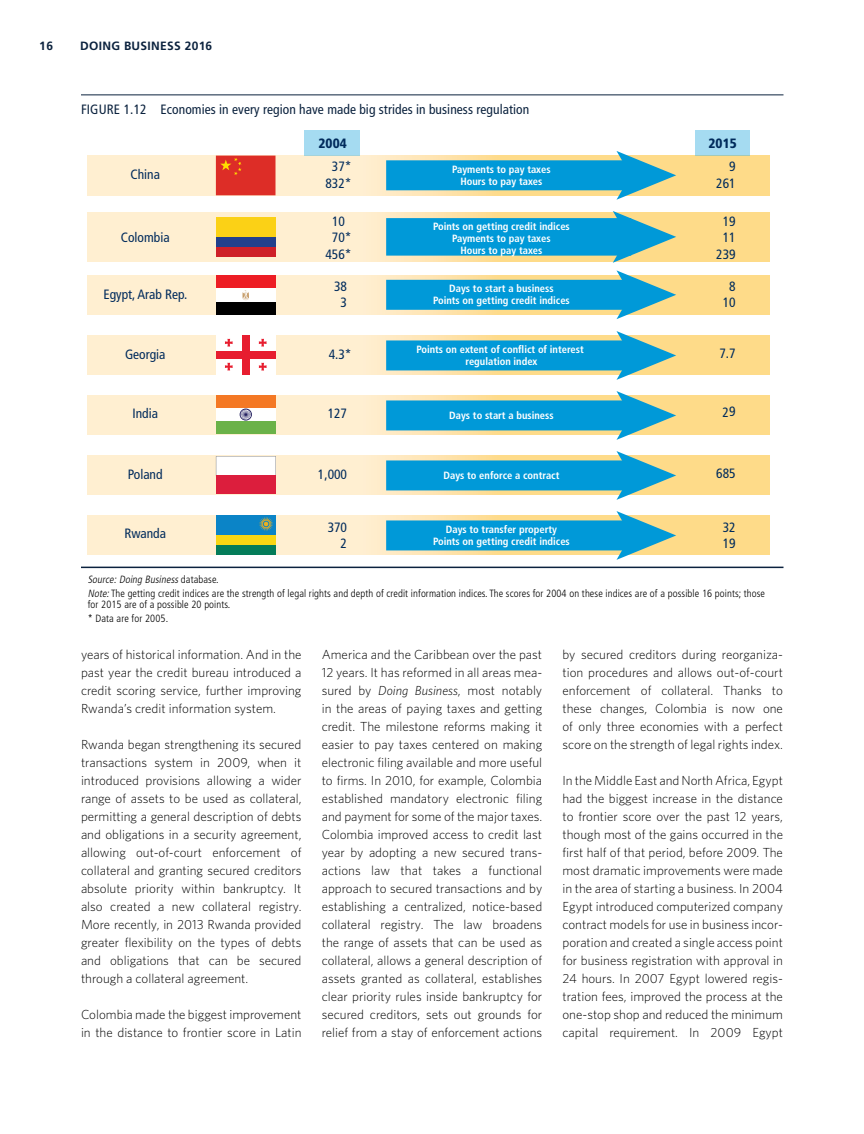
<style>
.page{position:relative;width:864px;height:1134px;background:#fff}
.page>*{position:absolute;margin:0;border:0;box-sizing:border-box;transform-origin:0 0}
.t1{font:condensed 13.5px/16.2px "Frutiger";color:#002b5c;text-align:center}
.t2{font:condensed 13.5px "Frutiger";letter-spacing:.005em;color:#0b223e}
.t3{font:900 condensed 13.5px "Frutiger";color:#002b5c}
.t4{font:300 13.2px/18px "Whitney";color:#000;text-align:justify}
.t5{font:700 12px "Frutiger";letter-spacing:.025em;color:#0b223e}
.t6{font:700 condensed 10.5px/12px "Frutiger";color:#fff;text-align:center}
.t7{font:300 condensed 10.5px/14.2px "Frutiger";letter-spacing:.01em;color:#000}
.s1{font-style:italic}
</style>
<div class="page">
<hr style="left:81px;top:567px;width:703px;height:1px;background:#0b223e">
<hr style="left:81px;top:94px;width:703px;height:1px;background:#0b223e">
<svg style="left:88px;top:156px;width:681px;height:39px;background:#fde7b7"></svg>
<svg style="left:88px;top:275px;width:681px;height:40px;background:#fde7b7"></svg>
<svg style="left:88px;top:335px;width:681px;height:40px;background:#fce7b7"></svg>
<svg style="left:88px;top:395px;width:681px;height:40px;background:#fce7b7"></svg>
<svg style="left:88px;top:455px;width:681px;height:40px;background:#fce7b7"></svg>
<svg style="left:88px;top:515px;width:681px;height:40px;background:#fce7b7"></svg>
<svg style="left:88px;top:212px;width:681px;height:50px;background:#fee7b8"></svg>
<div style="left:305px;top:130px;width:55px;height:26px;background:#a5dbf1"></div>
<div style="left:695px;top:130px;width:55px;height:26px;background:#a5dbf1"></div>
<svg style="left:215px;top:155px;width:60px;height:41px"></svg>
<div style="left:386px;top:160px;width:248px;height:30px;background:#0099d8"></div>
<svg style="left:617px;top:151px;width:59px;height:49px"></svg>
<div style="left:386px;top:280px;width:248px;height:30px;background:#0099d8"></div>
<svg style="left:617px;top:270px;width:59px;height:49px"></svg>
<div style="left:386px;top:520px;width:248px;height:30px;background:#0099d8"></div>
<svg style="left:617px;top:511px;width:59px;height:49px"></svg>
<div style="left:386px;top:340px;width:248px;height:30px;background:#0099d8"></div>
<svg style="left:617px;top:331px;width:59px;height:49px"></svg>
<div style="left:386px;top:400px;width:248px;height:30px;background:#0099d8"></div>
<svg style="left:617px;top:391px;width:59px;height:49px"></svg>
<div style="left:386px;top:460px;width:248px;height:30px;background:#0099d8"></div>
<svg style="left:617px;top:451px;width:59px;height:49px"></svg>
<div style="left:386px;top:218px;width:245px;height:38px;background:#0099d8"></div>
<svg style="left:613px;top:211px;width:63px;height:52px"></svg>
<svg style="left:216px;top:456px;width:60px;height:19px"></svg>
<div style="left:216px;top:475px;width:60px;height:19px;background:#dc1e3d"></div>
<div style="left:216px;top:395px;width:60px;height:39px;background:#fff"></div>
<svg style="left:240px;top:409px;width:11px;height:11px"></svg>
<div style="left:216px;top:395px;width:60px;height:13px;background:#f47824"></div>
<div style="left:216px;top:421px;width:60px;height:13px;background:#6bb249"></div>
<div style="left:216px;top:335px;width:60px;height:40px;background:#fff"></div>
<div style="left:242px;top:335px;width:8px;height:40px;background:#e71d2f"></div>
<div style="left:216px;top:351px;width:60px;height:8px;background:#e71d2f"></div>
<svg style="left:259px;top:339px;width:8px;height:8px"></svg>
<svg style="left:225px;top:339px;width:8px;height:8px"></svg>
<svg style="left:225px;top:363px;width:8px;height:8px"></svg>
<svg style="left:259px;top:363px;width:8px;height:8px"></svg>
<div style="left:216px;top:275px;width:60px;height:13px;background:#ed1d24"></div>
<div style="left:216px;top:302px;width:60px;height:13px;background:#000"></div>
<div style="left:216px;top:288px;width:60px;height:14px;background:#fff"></div>
<svg style="left:242px;top:290px;width:7px;height:10px"></svg>
<div style="left:216px;top:247px;width:60px;height:10px;background:#ce2028"></div>
<div style="left:216px;top:237px;width:60px;height:10px;background:#22408c"></div>
<div style="left:216px;top:217px;width:60px;height:20px;background:#fbd116"></div>
<div style="left:216px;top:156px;width:60px;height:39px;background:#dd2d27"></div>
<div style="left:216px;top:545px;width:60px;height:10px;background:#047c59"></div>
<div style="left:216px;top:535px;width:60px;height:10px;background:#f9d613"></div>
<div style="left:216px;top:515px;width:60px;height:20px;background:#0b84c7"></div>
<svg style="left:259px;top:517px;width:14px;height:14px"></svg>
<svg style="left:215px;top:218px;width:60px;height:41px"></svg>
<p class="t5" style="left:39px;top:39px;width:15px">16</p>
<p class="t5" style="left:80px;top:39px;width:134px">DOING BUSINESS 2016</p>
<p class="t2" style="left:81px;top:101px;width:14px">Figure</p>
<p class="t2" style="left:124px;top:101px;width:407px">1.12 Economies in every region have made big strides in business regulation</p>
<p class="t3" style="left:319px;top:135px;width:30px">2004</p>
<p class="t1" style="left:325px;top:159px;width:28px">37*<br>832*</p>
<p class="t6" style="left:452px;top:163px;width:100px">Payments to pay taxes<br>Hours to pay taxes</p>
<p class="t1" style="left:131px;top:167px;width:31px">China</p>
<p class="t1" style="left:121px;top:230px;width:50px">Colombia</p>
<p class="t1" style="left:104px;top:286px;width:85px">Egypt, Arab Rep.</p>
<p class="t1" style="left:325px;top:214px;width:28px">10<br>70*<br>456*</p>
<p class="t1" style="left:334px;top:278px;width:14px">38<br>3</p>
<p class="t6" style="left:433px;top:220px;width:138px">Points on getting credit indices<br>Payments to pay taxes<br>Hours to pay taxes</p>
<p class="t6" style="left:433px;top:282px;width:138px">Days to start a business<br>Points on getting credit indices</p>
<p class="t1" style="left:125px;top:347px;width:42px">Georgia</p>
<p class="t1" style="left:329px;top:347px;width:24px">4.3*</p>
<p class="t6" style="left:416px;top:343px;width:169px">Points on extent of conflict of interest regulation index</p>
<p class="t1" style="left:133px;top:405px;width:27px">India</p>
<p class="t1" style="left:328px;top:405px;width:21px">127</p>
<p class="t6" style="left:449px;top:409px;width:106px">Days to start a business</p>
<p class="t1" style="left:128px;top:467px;width:36px">Poland</p>
<p class="t1" style="left:318px;top:467px;width:31px">1,000</p>
<p class="t6" style="left:444px;top:469px;width:117px">Days to enforce a contract</p>
<p class="t3" style="left:709px;top:135px;width:30px">2015</p>
<p class="t1" style="left:716px;top:159px;width:21px;text-align:right">9<br>261</p>
<p class="t1" style="left:716px;top:214px;width:21px">19<br>11<br>239</p>
<p class="t1" style="left:723px;top:278px;width:14px">8<br>10</p>
<p class="t1" style="left:719px;top:345px;width:18px">7.7</p>
<p class="t1" style="left:723px;top:404px;width:15px">29</p>
<p class="t1" style="left:716px;top:465px;width:21px">685</p>
<p class="t1" style="left:328px;top:519px;width:21px;text-align:right">370<br>2</p>
<p class="t1" style="left:723px;top:519px;width:14px;text-align:left">32<br>19</p>
<p class="t7" style="left:88px;top:572px;width:679px"><span class="s1">Source: Doing Business</span>d a t a b a s e .<br><span class="s1">Note:</span>The getting credit indices are the strength of legal rights and depth of credit information indices. The scores for 2004 on these indices are of a possible 16 points; those</p>
<p class="t7" style="left:88px;top:598px;width:144px">for 2015 are of a possible 20 points. * Data are for 2005.</p>
<p class="t6" style="left:433px;top:523px;width:138px">Days to transfer property<br>Points on getting credit indices</p>
<p class="t1" style="left:125px;top:525px;width:43px">Rwanda</p>
<p class="t4" style="left:81px;top:645px;width:222px">years of historical information. And in the past year the credit bureau introduced a credit scoring service, further improving Rwanda’s credit information system.</p>
<p class="t4" style="left:81px;top:735px;width:222px">Rwanda began strengthening its secured transactions system in 2009, when it introduced provisions allowing a wider range of assets to be used as collateral, permitting a general description of debts and obligations in a security agreement, allowing out-of-court enforcement of collateral and granting secured creditors absolute priority within bankruptcy. It also created a new collateral registry.<br>More recently, in 2013 Rwanda provided greater flexibility on the types of debts and obligations that can be secured through a collateral agreement.</p>
<p class="t4" style="left:81px;top:1005px;width:222px">Colombia made the biggest improvement in the distance to frontier score in Latin</p>
<p class="t4" style="left:322px;top:645px;width:222px">America and the Caribbean over the past 12 years. It has reformed in all areas mea&shy;sured by <span class="s1">Doing Business</span>, most notably in the areas of paying taxes and getting credit. The milestone reforms making it easier to pay taxes centered on making electronic filing available and more useful to firms. In 2010, for example, Colombia established mandatory electronic filing and payment for some of the major taxes.<br>Colombia improved access to credit last year by adopting a new secured trans&shy;actions law that takes a functional approach to secured transactions and by establishing a centralized, notice-based collateral registry. The law broadens the range of assets that can be used as collateral, allows a general description of assets granted as collateral, establishes clear priority rules inside bankruptcy for secured creditors, sets out grounds for relief from a stay of enforcement actions</p>
<p class="t4" style="left:563px;top:645px;width:222px">by secured creditors during reorganiza&shy;tion procedures and allows out-of-court enforcement of collateral. Thanks to these changes, Colombia is now one of only three economies with a perfect score on the strength of legal rights index.</p>
<p class="t4" style="left:563px;top:771px;width:222px">In the Middle East and North Africa, Egypt had the biggest increase in the distance to frontier score over the past 12 years, though most of the gains occurred in the first half of that period, before 2009. The most dramatic improvements were made in the area of starting a business. In 2004<br>Egypt introduced computerized company contract models for use in business incor&shy;poration and created a single access point for business registration with approval in 24 hours. In 2007 Egypt lowered regis&shy;tration fees, improved the process at the one-stop shop and reduced the minimum capital requirement. In 2009 Egypt</p>
</div>
